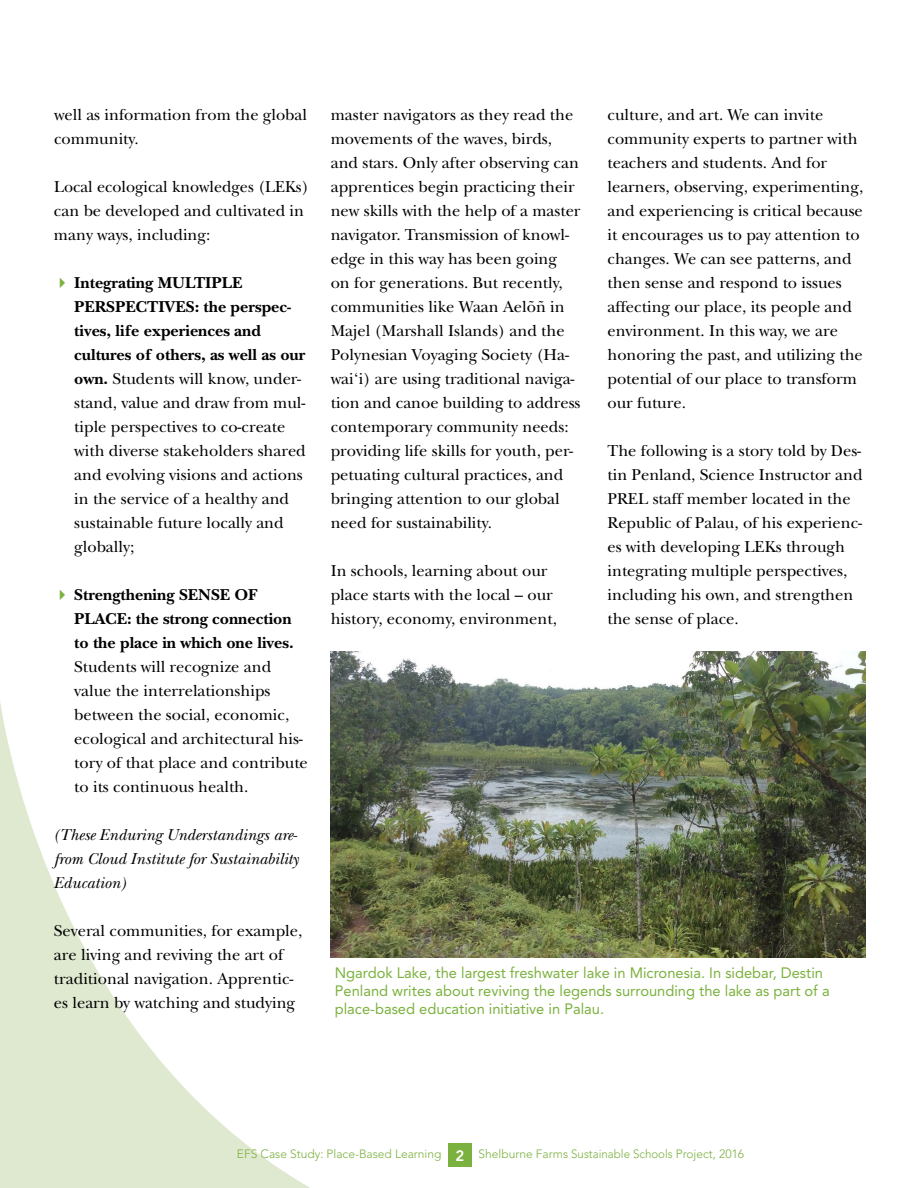
<style>
.page{position:relative;width:918px;height:1188px;background:#fff}
.page>*{position:absolute;margin:0;border:0;box-sizing:border-box;transform-origin:0 0}
.t1{font:16.5px/24px "New Baskerville";color:#000}
.t2{font:italic 16.5px/24px "New Baskerville";color:#000;text-align:justify}
.t3{font:700 16.5px/24px "New Baskerville";color:#000}
.t4{font:15px/18px "Avenir";color:#7bb13e}
.t5{font:300 12px "Avenir";color:#7bb13e}
.s1{font-weight:700}
.s2{font-weight:800;font-size:15px;color:#fff}
</style>
<div class="page">
<svg style="left:0;top:702px;width:310px;height:486px"></svg>
<div style="left:448px;top:1143px;width:24px;height:24px;background:#7bb13e"></div>
<img style="left:331px;top:651px;width:534px;height:307px">
<p class="t1" style="left:54px;top:103px;width:255px">well as information from the global community.</p>
<p class="t1" style="left:54px;top:175px;width:256px">Local ecological knowledges (LEKs) can be developed and cultivated in many ways, including:</p>
<p class="t1" style="left:74px;top:271px;width:233px"><span class="s1">Integrating MULTIPLE<br>PERSPECTIVES: the perspec&shy;tives, life experiences and cultures of others, as well as our own.</span> Students will know, under&shy;stand, value and draw from mul&shy;tiple perspectives to co-create with diverse stakeholders shared and evolving visions and actions in the service of a healthy and sustainable future locally and globally;</p>
<p class="t3" style="left:74px;top:583px;width:221px">Strengthening SENSE OF<br>PLACE: the strong connection to the place in which one lives.</p>
<p class="t1" style="left:74px;top:655px;width:235px">Students will recognize and value the interrelationships between the social, economic, ecological and architectural his&shy;tory of that place and contribute to its continuous health.</p>
<p class="t2" style="left:54px;top:823px;width:246px">(These Enduring Understandings are&shy;from Cloud Institute for Sustainability Education)</p>
<p class="t1" style="left:54px;top:919px;width:250px">Several communities, for example, are living and reviving the art of traditional navigation. Apprentic&shy;es learn by watching and studying</p>
<p class="t1" style="left:331px;top:103px;width:251px">master navigators as they read the movements of the waves, birds, and stars. Only after observing can apprentices begin practicing their new skills with the help of a master navigator. Transmission of knowl&shy;edge in this way has been going<br>on for generations. But recently, communities like Waan Aelõñ in Majel (Marshall Islands) and the Polynesian Voyaging Society (Ha&shy;wai‘i) are using traditional naviga&shy;tion and canoe building to address contemporary community needs: providing life skills for youth, per&shy;petuating cultural practices, and bringing attention to our global need for sustainability.</p>
<p class="t1" style="left:331px;top:559px;width:228px">In schools, learning about our place starts with the local – our history, economy, environment,</p>
<p class="t1" style="left:607px;top:103px;width:257px">culture, and art. We can invite community experts to partner with teachers and students. And for learners, observing, experimenting, and experiencing is critical because it encourages us to pay attention to changes. We can see patterns, and then sense and respond to issues affecting our place, its people and environment. In this way, we are honoring the past, and utilizing the potential of our place to transform our future.</p>
<p class="t1" style="left:607px;top:439px;width:257px">The following is a story told by Des&shy;tin Penland, Science Instructor and<br>PREL staff member located in the<br>Republic of Palau, of his experienc&shy;es with developing LEKs through integrating multiple perspectives, including his own, and strengthen the sense of place.</p>
<p class="t4" style="left:335px;top:964px;width:496px">Ngardok Lake, the largest freshwater lake in Micronesia. In sidebar, Destin<br>Penland writes about reviving the legends surrounding the lake as part of a place-based education initiative in Palau.</p>
<p class="t5" style="left:237px;top:1147px;width:509px">EFS Case Study: Place-Based Learning <span class="s2">2</span> Shelburne Farms Sustainable Schools Project, 2016</p>
</div>
